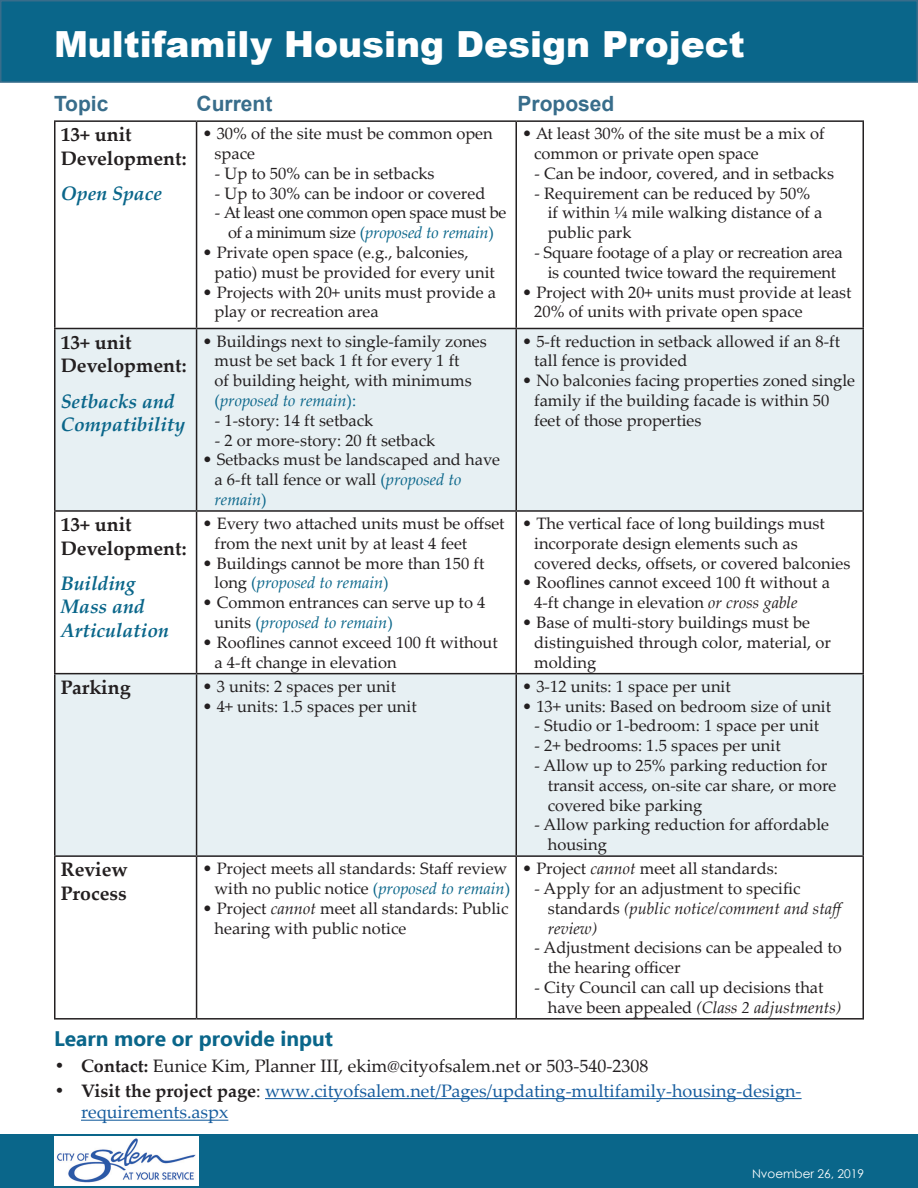
<style>
.page{position:relative;width:918px;height:1188px;background:#fff}
.page>*{position:absolute;margin:0;border:0;box-sizing:border-box;transform-origin:0 0}
.t1{font:900 36px "Arial";color:#fff}
.t2{font:700 21px "Ebrima";color:#0a668a}
.t3{font:700 21px "Arial";color:#386d8b}
.t4{font:700 19.5px/23.4px "Palatino Linotype";color:#231f20}
.t5{font:italic 700 19.5px/23.4px "Palatino Linotype";color:#0a668a}
.t6{font:18px/21.6px "Palatino Linotype";color:#175d9e}
.t7{font:18px "Palatino Linotype";color:#231f20}
.t8{font:16.5px/19.8px "Palatino Linotype";color:#231f20}
.t9{font:16.5px/19.8px "Palatino Linotype";letter-spacing:-.03em;color:#231f20;text-align:center}
.Title_VI{font:12px "Century Gothic";color:#fff}
.s1{color:#0a668a}
.s2{font-style:italic;color:#0a668a}
.s3{font-style:italic}
.s4{font-weight:700}
.s5{font-weight:700;color:#231f20}
.s6{color:#231f20}
</style>
<div class="page">
<div style="left:1px;top:1px;width:916px;height:81px;background:#0a668a"></div>
<div style="left:0;top:0;width:918px;height:83px;border:2px solid #386d8b"></div>
<div style="left:1px;top:1135px;width:916px;height:52px;background:#0a668a"></div>
<div style="left:0;top:1134px;width:918px;height:54px;border:2px solid #0a668a"></div>
<img style="left:54px;top:1137px;width:144px;height:48px">
<hr style="left:265px;top:1098px;width:537px;height:1px;background:#175d9e">
<hr style="left:81px;top:1120px;width:147px;height:1px;background:#175d9e">
<svg style="left:56px;top:329px;width:806px;height:526px;fill:#e7f0f3"></svg>
<hr style="left:54px;top:120px;width:143px;height:2px;background:#231f20">
<hr style="left:54px;top:122px;width:2px;height:206px;background:#231f20">
<hr style="left:197px;top:120px;width:319px;height:2px;background:#231f20">
<hr style="left:196px;top:122px;width:1px;height:206px;background:#231f20">
<hr style="left:516px;top:120px;width:348px;height:2px;background:#231f20">
<hr style="left:515px;top:122px;width:2px;height:206px;background:#231f20">
<hr style="left:862px;top:122px;width:2px;height:206px;background:#231f20">
<hr style="left:54px;top:328px;width:143px;height:1px;background:#231f20">
<hr style="left:54px;top:329px;width:2px;height:181px;background:#231f20">
<hr style="left:197px;top:328px;width:319px;height:1px;background:#231f20">
<hr style="left:196px;top:329px;width:1px;height:181px;background:#231f20">
<hr style="left:516px;top:328px;width:348px;height:1px;background:#231f20">
<hr style="left:515px;top:329px;width:2px;height:181px;background:#231f20">
<hr style="left:862px;top:329px;width:2px;height:181px;background:#231f20">
<hr style="left:54px;top:510px;width:143px;height:2px;background:#231f20">
<hr style="left:54px;top:512px;width:2px;height:161px;background:#231f20">
<hr style="left:197px;top:510px;width:319px;height:2px;background:#231f20">
<hr style="left:196px;top:512px;width:1px;height:161px;background:#231f20">
<hr style="left:516px;top:510px;width:348px;height:2px;background:#231f20">
<hr style="left:515px;top:512px;width:2px;height:161px;background:#231f20">
<hr style="left:862px;top:512px;width:2px;height:161px;background:#231f20">
<hr style="left:54px;top:673px;width:143px;height:1px;background:#231f20">
<hr style="left:54px;top:674px;width:2px;height:181px;background:#231f20">
<hr style="left:197px;top:673px;width:319px;height:1px;background:#231f20">
<hr style="left:196px;top:674px;width:1px;height:181px;background:#231f20">
<hr style="left:516px;top:673px;width:348px;height:1px;background:#231f20">
<hr style="left:515px;top:674px;width:2px;height:181px;background:#231f20">
<hr style="left:862px;top:674px;width:2px;height:181px;background:#231f20">
<hr style="left:54px;top:855px;width:143px;height:2px;background:#231f20">
<hr style="left:54px;top:857px;width:2px;height:161px;background:#231f20">
<hr style="left:197px;top:855px;width:319px;height:2px;background:#231f20">
<hr style="left:196px;top:857px;width:1px;height:161px;background:#231f20">
<hr style="left:516px;top:855px;width:348px;height:2px;background:#231f20">
<hr style="left:515px;top:857px;width:2px;height:161px;background:#231f20">
<hr style="left:862px;top:857px;width:2px;height:161px;background:#231f20">
<hr style="left:54px;top:1018px;width:143px;height:2px;background:#231f20">
<hr style="left:197px;top:1018px;width:319px;height:2px;background:#231f20">
<hr style="left:516px;top:1018px;width:348px;height:2px;background:#231f20">
<p class="t1" style="left:54px;top:18px;width:692px">Multifamily Housing Design Project</p>
<p class="t3" style="left:54px;top:88px;width:56px">Topic</p>
<p class="t3" style="left:197px;top:88px;width:77px">Current</p>
<p class="t3" style="left:518px;top:88px;width:98px">Proposed</p>
<p class="t4" style="left:61px;top:122px;width:127px">13+ unit<br>Development:</p>
<p class="t5" style="left:61px;top:181px;width:103px">Open Space</p>
<p class="t8" style="left:534px;top:123px;width:292px;text-indent:-12px">• At least 30% of the site must be a mix of common or private open space</p>
<p class="t8" style="left:535px;top:163px;width:301px">- Can be indoor, covered, and in setbacks</p>
<p class="t8" style="left:548px;top:182px;width:276px;text-indent:-13px">- Requirement can be reduced by 50% if within ¼ mile walking distance of a public park</p>
<p class="t8" style="left:534px;top:242px;width:310px;text-align:center">- Square footage of a play or recreation area is counted twice toward the requirement</p>
<p class="t8" style="left:534px;top:281px;width:319px;text-indent:-12px">• Project with 20+ units must provide at least<br>20% of units with private open space</p>
<p class="t8" style="left:215px;top:123px;width:280px;text-indent:-12px">• 30% of the site must be common open space</p>
<p class="t8" style="left:215px;top:163px;width:221px">- Up to 50% can be in setbacks</p>
<p class="t8" style="left:215px;top:182px;width:272px">- Up to 30% can be indoor or covered</p>
<p class="t9" style="left:215px;top:202px;width:293px">- At least one common open space must be of a minimum size <span class="s1">(</span><span class="s2">proposed to remain</span><span class="s1">)</span></p>
<p class="t8" style="left:215px;top:242px;width:282px;text-indent:-12px">• Private open space (e.g., balconies, patio) must be provided for every unit</p>
<p class="t8" style="left:215px;top:281px;width:283px;text-indent:-12px">• Projects with 20+ units must provide a play or recreation area</p>
<p class="t4" style="left:61px;top:330px;width:127px">13+ unit<br>Development:</p>
<p class="t5" style="left:61px;top:388px;width:126px">Setbacks and<br>Compatibility</p>
<p class="t4" style="left:61px;top:512px;width:127px">13+ unit<br>Development:</p>
<p class="t5" style="left:61px;top:571px;width:110px">Building<br>Mass and<br>Articulation</p>
<p class="t8" style="left:215px;top:330px;width:274px;text-indent:-12px">• Buildings next to single-family zones must be set back 1 ft for every 1 ft<br>of building height, with minimums <span class="s1">(</span><span class="s2">proposed to remain</span><span class="s1">):</span></p>
<p class="t8" style="left:215px;top:410px;width:160px">- 1-story: 14 ft setback</p>
<p class="t8" style="left:215px;top:429px;width:222px">- 2 or more-story: 20 ft setback</p>
<p class="t8" style="left:215px;top:449px;width:287px;text-indent:-12px">• Setbacks must be landscaped and have a 6-ft tall fence or wall <span class="s1">(</span><span class="s2">proposed to remain</span><span class="s1">)</span></p>
<p class="t8" style="left:215px;top:513px;width:292px;text-indent:-12px">• Every two attached units must be offset from the next unit by at least 4 feet</p>
<p class="t8" style="left:215px;top:553px;width:271px;text-indent:-12px">• Buildings cannot be more than 150 ft long <span class="s1">(</span><span class="s2">proposed to remain</span><span class="s1">)</span></p>
<p class="t8" style="left:215px;top:592px;width:272px;text-indent:-12px">• Common entrances can serve up to 4 units <span class="s1">(</span><span class="s2">proposed to remain</span><span class="s1">)</span></p>
<p class="t8" style="left:215px;top:632px;width:285px;text-indent:-12px">• Rooflines cannot exceed 100 ft without a 4-ft change in elevation</p>
<p class="t4" style="left:61px;top:675px;width:71px">Parking</p>
<p class="t8" style="left:203px;top:676px;width:195px">• 3 units: 2 spaces per unit</p>
<p class="t8" style="left:203px;top:695px;width:216px">• 4+ units: 1.5 spaces per unit</p>
<p class="t4" style="left:61px;top:857px;width:69px">Review<br>Process</p>
<p class="t8" style="left:203px;top:858px;width:309px;text-align:right">• Project meets all standards: Staff review with no public notice <span class="s1">(</span><span class="s2">proposed to remain</span><span class="s1">)</span></p>
<p class="t8" style="left:215px;top:898px;width:295px;text-indent:-12px">• Project <span class="s3">cannot</span> meet all standards: Public hearing with public notice</p>
<p class="t8" style="left:534px;top:330px;width:307px;text-indent:-12px">• 5-ft reduction in setback allowed if an 8-ft tall fence is provided</p>
<p class="t8" style="left:534px;top:370px;width:322px;text-indent:-12px">• No balconies facing properties zoned single family if the building facade is within 50 feet of those properties</p>
<p class="t8" style="left:534px;top:513px;width:318px;text-indent:-12px">• The vertical face of long buildings must incorporate design elements such as covered decks, offsets, or covered balconies</p>
<p class="t8" style="left:534px;top:572px;width:297px;text-indent:-12px">• Rooflines cannot exceed 100 ft without a<br>4-ft change in elevation <span class="s3">or cross gable</span></p>
<p class="t8" style="left:534px;top:612px;width:298px;text-indent:-12px">• Base of multi-story buildings must be distinguished through color, material, or molding</p>
<p class="t8" style="left:522px;top:676px;width:210px">• 3-12 units: 1 space per unit</p>
<p class="t8" style="left:522px;top:695px;width:310px">• 13+ units: Based on bedroom size of unit</p>
<p class="t8" style="left:535px;top:715px;width:286px">- Studio or 1-bedroom: 1 space per unit</p>
<p class="t8" style="left:535px;top:735px;width:248px">- 2+ bedrooms: 1.5 spaces per unit</p>
<p class="t8" style="left:548px;top:755px;width:290px;text-indent:-13px">- Allow up to 25% parking reduction for transit access, on-site car share, or more covered bike parking</p>
<p class="t8" style="left:548px;top:814px;width:283px;text-indent:-13px">- Allow parking reduction for affordable housing</p>
<p class="t8" style="left:522px;top:858px;width:257px">• Project <span class="s3">cannot</span> meet all standards:</p>
<p class="t8" style="left:548px;top:878px;width:300px;text-indent:-13px">- Apply for an adjustment to specific standards <span class="s3">(public notice/comment and staff review)</span></p>
<p class="t8" style="left:548px;top:937px;width:296px;text-indent:-13px">- Adjustment decisions can be appealed to the hearing officer</p>
<p class="t8" style="left:548px;top:977px;width:295px;text-indent:-13px">- City Council can call up decisions that have been appealed <span class="s3">(Class 2 adjustments)</span></p>
<p class="t2" style="left:54px;top:1023px;width:281px">Learn more or provide input</p>
<p class="t7" style="left:54px;top:1053px;width:596px"><span class="s4">• Contact:</span> Eunice Kim, Planner III, ekim@cityofsalem.net or 503-540-2308</p>
<p class="t6" style="left:81px;top:1079px;width:722px;text-indent:-27px"><span class="s5">• Visit the project page</span><span class="s6">:</span> www.cityofsalem.net/Pages/updating-multifamily-housing-design&shy;requirements.aspx</p>
<p class="Title_VI" style="left:752px;top:1166px;width:113px">Nvoember 26, 2019</p>
</div>
